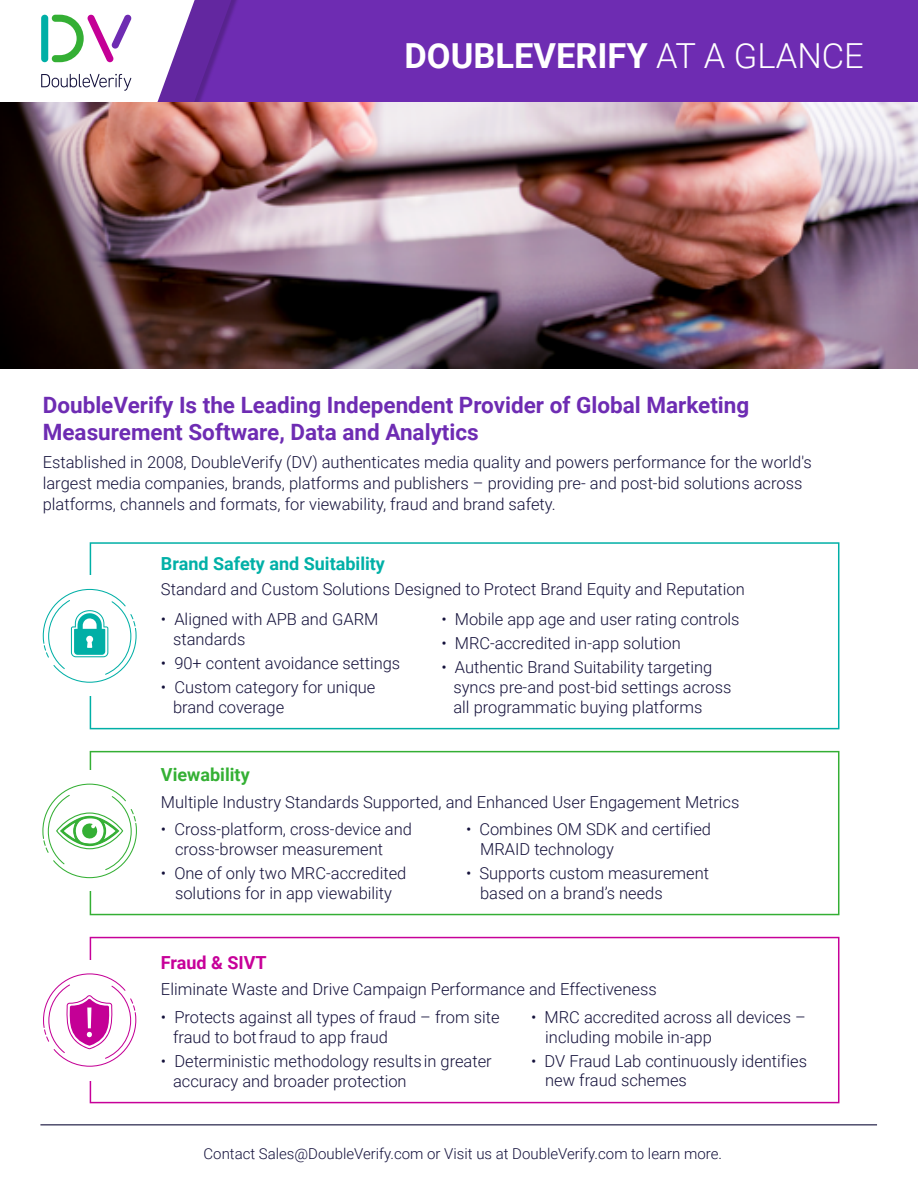
<style>
.page{position:relative;width:918px;height:1188px;background:#fff}
.page>*{position:absolute;margin:0;border:0;box-sizing:border-box;transform-origin:0 0}
.t1{font:700 34.5px "Roboto";color:#fff}
.t2{font:700 22.5px/27px "Roboto";color:#6e2cb3}
.t3{font:700 18px "Roboto";color:#00b0a7}
.t4{font:700 18px "Roboto";color:#34b034}
.t5{font:700 18px "Roboto";color:#c70099}
.t6{font:300 16.5px/19.8px "Roboto";color:#14113b}
.t7{font:300 15px "Roboto";color:#14113c}
.s1{font-weight:300}
</style>
<div class="page">
<div style="left:301px;top:0;width:617px;height:103px;background:#6e2cb2"></div>
<div style="left:244px;top:0;width:57px;height:103px;background:#6e2cb2"></div>
<svg style="left:41px;top:0;width:203px;height:103px"></svg>
<hr style="left:40px;top:1124px;width:837px;height:1px;background:#14113c">
<svg style="left:90px;top:542px;width:749px;height:187px"></svg>
<div style="left:84px;top:576px;width:11px;height:120px;background:#fff"></div>
<svg style="left:43px;top:589px;width:94px;height:94px"></svg>
<svg style="left:90px;top:751px;width:749px;height:164px"></svg>
<div style="left:84px;top:771px;width:11px;height:120px;background:#fff"></div>
<svg style="left:42px;top:784px;width:95px;height:94px"></svg>
<svg style="left:90px;top:937px;width:749px;height:166px"></svg>
<div style="left:84px;top:960px;width:11px;height:120px;background:#fff"></div>
<svg style="left:43px;top:973px;width:93px;height:94px"></svg>
<img style="left:0;top:103px;width:918px;height:265px">
<h1 class="t1" style="left:404px;top:36px;width:461px">DOUBLEVERIFY <span class="s1">AT A GLANCE</span></h1>
<h2 class="t2" style="left:43px;top:391px;width:708px">DoubleVerify Is the Leading Independent Provider of Global Marketing<br>Measurement Software, Data and Analytics</h2>
<p class="t6" style="left:43px;top:452px;width:771px;line-height:21px">Established in 2008, DoubleVerify (DV) authenticates media quality and powers performance for the world's largest media companies, brands, platforms and publishers – providing pre- and post-bid solutions across platforms, channels and formats, for viewability, fraud and brand safety.</p>
<p class="t3" style="left:161px;top:553px;width:226px">Brand Safety and Suitability</p>
<p class="t6" style="left:161px;top:579px;width:585px">Standard and Custom Solutions Designed to Protect Brand Equity and Reputation</p>
<p class="t6" style="left:173px;top:610px;width:207px;text-indent:-12px">• Aligned with APB and GARM standards</p>
<p class="t6" style="left:161px;top:654px;width:241px">• 90+ content avoidance settings</p>
<p class="t6" style="left:173px;top:678px;width:204px;text-indent:-12px">• Custom category for unique brand coverage</p>
<p class="t6" style="left:441px;top:610px;width:300px">• Mobile app age and user rating controls</p>
<p class="t6" style="left:441px;top:634px;width:241px">• MRC-accredited in-app solution</p>
<p class="t6" style="left:453px;top:658px;width:280px;text-indent:-12px">• Authentic Brand Suitability targeting syncs pre-and post-bid settings across all programmatic buying platforms</p>
<p class="t4" style="left:161px;top:765px;width:90px">Viewability</p>
<p class="t6" style="left:161px;top:792px;width:580px">Multiple Industry Standards Supported, and Enhanced User Engagement Metrics</p>
<p class="t6" style="left:175px;top:820px;width:238px;text-indent:-14px">• Cross-platform, cross-device and cross-browser measurement</p>
<p class="t6" style="left:161px;top:863px;width:247px;text-align:center">• One of only two MRC-accredited solutions for in app viewability</p>
<p class="t6" style="left:480px;top:820px;width:233px;text-indent:-14px">• Combines OM SDK and certified<br>MRAID technology</p>
<p class="t6" style="left:480px;top:863px;width:231px;text-indent:-14px">• Supports custom measurement based on a brand’s needs</p>
<p class="t5" style="left:161px;top:952px;width:107px">Fraud &amp; SIVT</p>
<p class="t6" style="left:161px;top:979px;width:497px">Eliminate Waste and Drive Campaign Performance and Effectiveness</p>
<p class="t6" style="left:173px;top:1007px;width:328px;text-indent:-12px">• Protects against all types of fraud – from site fraud to botfraud to app fraud</p>
<p class="t6" style="left:173px;top:1051px;width:320px;text-indent:-12px">• Deterministic methodology resultsin greater accuracy and broader protection</p>
<p class="t6" style="left:545px;top:1007px;width:262px;text-indent:-14px">• MRC accredited across all devices – including mobile in-app</p>
<p class="t6" style="left:545px;top:1051px;width:263px;text-indent:-14px">• DV Fraud Lab continuously identifies new fraud schemes</p>
<p class="t7" style="left:204px;top:1145px;width:520px">Contact Sales@DoubleVerify.com or Visit us at DoubleVerify.com to learn more.</p>
</div>
